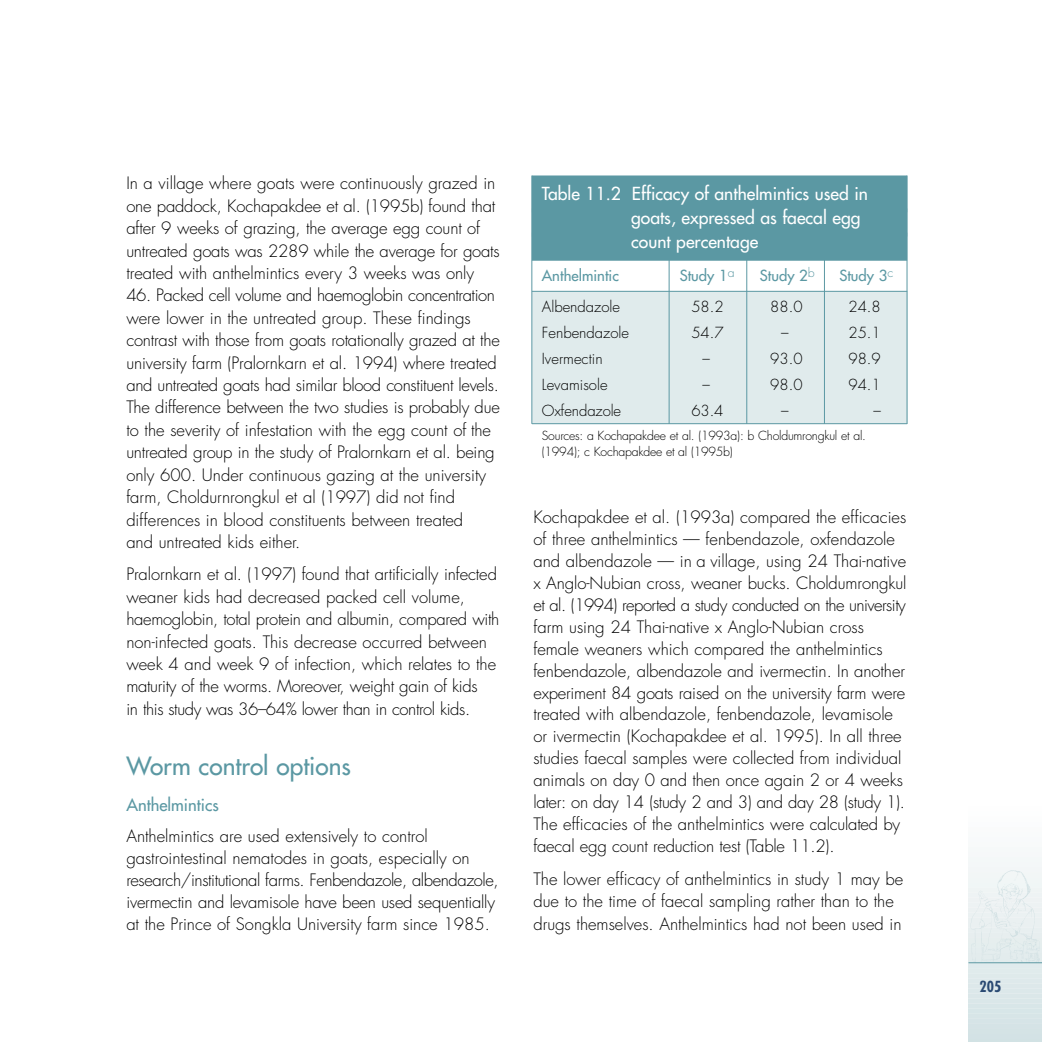
<style>
.page{position:relative;width:1042px;height:1042px;background:#fff}
.page>*{position:absolute;margin:0;border:0;box-sizing:border-box;transform-origin:0 0}
.t1{font:24.5px "Futura";color:#5b98a3}
.t2{font:17.5px/24.2px "Futura";color:#fff}
.t3{font:300 16.62px/22.4px "Futura";color:#000}
.t4{font:16.62px "Futura";color:#5b98a3}
.t5{font:300 14.88px "Futura";color:#000}
.t6{font:14.88px "Futura";color:#5b98a3}
.t7{font:700 condensed 14.88px "Futura";color:#2a4a73}
.t8{font:300 12.25px/15.8px "Futura";letter-spacing:-.02em;color:#000}
</style>
<div class="page">
<hr style="left:968px;top:1041px;width:73px;height:1px;background:#d1e0e3">
<hr style="left:968px;top:1039px;width:73px;height:2px;background:#d2e2e4">
<hr style="left:968px;top:1034px;width:73px;height:3px;background:#d3e2e5">
<hr style="left:968px;top:1029px;width:73px;height:3px;background:#d4e3e5">
<hr style="left:968px;top:1024px;width:73px;height:3px;background:#d5e3e6">
<hr style="left:968px;top:1019px;width:73px;height:3px;background:#d6e4e7">
<hr style="left:968px;top:1014px;width:73px;height:3px;background:#d7e5e7">
<hr style="left:968px;top:1009px;width:73px;height:3px;background:#d7e6e8">
<hr style="left:968px;top:1004px;width:73px;height:3px;background:#d8e6e8">
<hr style="left:968px;top:999px;width:73px;height:3px;background:#dae7e9">
<hr style="left:968px;top:994px;width:73px;height:3px;background:#dbe7e9">
<hr style="left:968px;top:989px;width:73px;height:3px;background:#dce8ea">
<hr style="left:968px;top:984px;width:73px;height:3px;background:#dde8ea">
<hr style="left:968px;top:979px;width:73px;height:3px;background:#dee9eb">
<hr style="left:968px;top:974px;width:73px;height:3px;background:#dfeaeb">
<hr style="left:968px;top:968px;width:73px;height:4px;background:#e0ebec">
<svg style="left:968px;top:963px;width:73px;height:4px"></svg>
<hr style="left:968px;top:958px;width:73px;height:3px;background:#e2eced">
<hr style="left:968px;top:953px;width:73px;height:3px;background:#e3eced">
<hr style="left:968px;top:948px;width:73px;height:3px;background:#e4edee">
<hr style="left:968px;top:943px;width:73px;height:3px;background:#e5eeee">
<hr style="left:968px;top:938px;width:73px;height:3px;background:#e6eeee">
<hr style="left:968px;top:933px;width:73px;height:3px;background:#e7eeef">
<hr style="left:968px;top:928px;width:73px;height:3px;background:#e8eff0">
<hr style="left:968px;top:923px;width:73px;height:3px;background:#eaf0f1">
<hr style="left:968px;top:918px;width:73px;height:3px;background:#eaf0f1">
<hr style="left:968px;top:913px;width:73px;height:3px;background:#ebf1f2">
<hr style="left:968px;top:908px;width:73px;height:3px;background:#ecf1f2">
<hr style="left:968px;top:903px;width:73px;height:3px;background:#edf2f3">
<hr style="left:968px;top:898px;width:73px;height:3px;background:#eef2f3">
<hr style="left:968px;top:893px;width:73px;height:3px;background:#eef3f4">
<hr style="left:968px;top:888px;width:73px;height:3px;background:#eff4f4">
<hr style="left:968px;top:883px;width:73px;height:3px;background:#f0f6f6">
<hr style="left:968px;top:878px;width:73px;height:3px;background:#f1f6f6">
<hr style="left:968px;top:872px;width:73px;height:4px;background:#f2f6f6">
<hr style="left:968px;top:867px;width:73px;height:4px;background:#f3f6f7">
<hr style="left:968px;top:862px;width:73px;height:3px;background:#f4f7f8">
<hr style="left:968px;top:857px;width:73px;height:3px;background:#f4f8f8">
<hr style="left:968px;top:852px;width:73px;height:3px;background:#f6f8f9">
<hr style="left:968px;top:847px;width:73px;height:3px;background:#f6f9f9">
<hr style="left:968px;top:842px;width:73px;height:3px;background:#f8fafa">
<hr style="left:968px;top:837px;width:73px;height:3px;background:#f8fafb">
<hr style="left:968px;top:832px;width:73px;height:3px;background:#f9fbfb">
<hr style="left:968px;top:827px;width:73px;height:3px;background:#fafbfb">
<hr style="left:968px;top:822px;width:73px;height:3px;background:#fbfcfd">
<img style="left:968px;top:861px;width:71px;height:101px">
<hr style="left:968px;top:962px;width:73px;height:1px;background:#5b98a3">
<div style="left:532px;top:291px;width:375px;height:132px;background:#e0ebec"></div>
<hr style="left:668px;top:253px;width:1px;height:171px;background:#5b98a3">
<hr style="left:746px;top:253px;width:1px;height:171px;background:#5b98a3">
<hr style="left:824px;top:251px;width:1px;height:173px;background:#5b98a3">
<hr style="left:906px;top:175px;width:1px;height:249px;background:#5b98a3">
<hr style="left:531px;top:175px;width:1px;height:249px;background:#5b98a3">
<div style="left:532px;top:175px;width:375px;height:37px;background:#5b98a3"></div>
<div style="left:532px;top:208px;width:375px;height:28px;background:#5b98a3"></div>
<div style="left:532px;top:233px;width:375px;height:28px;background:#5b98a3"></div>
<hr style="left:532px;top:291px;width:375px;height:1px;background:#5b98a3">
<hr style="left:532px;top:423px;width:375px;height:1px;background:#5b98a3">
<p class="t3" style="left:126px;top:173px;width:375px">In a village where goats were continuously grazed in one paddock, Kochapakdee et al. (1995b) found that after 9 weeks of grazing, the average egg count of untreated goats was 2289 while the average for goats treated with anthelmintics every 3 weeks was only</p>
<p class="t3" style="left:126px;top:285px;width:375px">46. Packed cell volume and haemoglobin concentration were lower in the untreated group. These findings contrast with those from goats rotationally grazed at the university farm (Pralornkarn et al. 1994) where treated and untreated goats had similar blood constituent levels.<br>The difference between the two studies is probably due to the severity of infestation with the egg count of the untreated group in the study of Pralornkarn et al. being only 600. Under continuous gazing at the university farm, Choldurnrongkul et al (1997) did not find differences in blood constituents between treated<br>and untreated kids either.</p>
<p class="t3" style="left:126px;top:564px;width:374px">Pralornkarn et al. (1997) found that artificially infected weaner kids had decreased packed cell volume, haemoglobin, total protein and albumin, compared with non-infected goats. This decrease occurred between week 4 and week 9 of infection, which relates to the maturity of the worms. Moreover, weight gain of kids<br>in this study was 36–64% lower than in control kids.</p>
<h1 class="t1" style="left:126px;top:754px;width:226px">Worm control options</h1>
<p class="t4" style="left:126px;top:796px;width:94px">Anthelmintics</p>
<p class="t3" style="left:126px;top:826px;width:374px;line-height:21.9px">Anthelmintics are used extensively to control gastrointestinal nematodes in goats, especially on research/institutional farms. Fenbendazole, albendazole, ivermectin and levamisole have been used sequentially at the Prince of Songkla University farm since 1985.</p>
<p class="t2" style="left:631px;top:182px;width:238px;text-indent:-89px">Table 11.2 Efficacy of anthelmintics used in goats, expressed as faecal egg count percentage</p>
<p class="t6" style="left:541px;top:268px;width:79px">Anthelmintic</p>
<p class="t6" style="left:679px;top:268px;width:56px">Study 1<sup>a</sup></p>
<p class="t6" style="left:759px;top:268px;width:56px">Study 2<sup>b</sup></p>
<p class="t6" style="left:839px;top:268px;width:55px">Study 3<sup>c</sup></p>
<p class="t5" style="left:541px;top:300px;width:80px">Albendazole</p>
<p class="t5" style="left:691px;top:300px;width:34px">58.2</p>
<p class="t5" style="left:770px;top:300px;width:34px">88.0</p>
<p class="t5" style="left:848px;top:300px;width:34px">24.8</p>
<p class="t5" style="left:541px;top:326px;width:89px">Fenbendazole</p>
<p class="t5" style="left:691px;top:326px;width:34px">54.7</p>
<p class="t5" style="left:781px;top:326px;width:9px">–</p>
<p class="t5" style="left:848px;top:326px;width:34px">25.1</p>
<p class="t5" style="left:541px;top:352px;width:62px">Ivermectin</p>
<p class="t5" style="left:702px;top:352px;width:9px">–</p>
<p class="t5" style="left:770px;top:352px;width:34px">93.0</p>
<p class="t5" style="left:848px;top:352px;width:34px">98.9</p>
<p class="t5" style="left:541px;top:377px;width:67px">Levamisole</p>
<p class="t5" style="left:702px;top:377px;width:9px">–</p>
<p class="t5" style="left:770px;top:377px;width:34px">98.0</p>
<p class="t5" style="left:848px;top:377px;width:34px">94.1</p>
<p class="t5" style="left:541px;top:403px;width:81px">Oxfendazole</p>
<p class="t5" style="left:691px;top:403px;width:33px">63.4</p>
<p class="t5" style="left:781px;top:403px;width:9px">–</p>
<p class="t5" style="left:873px;top:403px;width:9px">–</p>
<p class="t8" style="left:541px;top:429px;width:325px">Sources: a Kochapakdee et al. (1993a): b Choldumrongkul et al. (1994); c Kochapakdee et al (1995b)</p>
<p class="t3" style="left:533px;top:508px;width:374px;line-height:21.9px">Kochapakdee et al. (1993a) compared the efficacies of three anthelmintics — fenbendazole, oxfendazole and albendazole — in a village, using 24 Thai-native x Anglo-Nubian cross, weaner bucks. Choldumrongkul et al. (1994) reported a study conducted on the university farm using 24 Thai-native x Anglo-Nubian cross female weaners which compared the anthelmintics fenbendazole, albendazole and ivermectin. In another experiment 84 goats raised on the university farm were treated with albendazole, fenbendazole, levamisole or ivermectin (Kochapakdee et al. 1995). In all three studies faecal samples were collected from individual animals on day 0 and then once again 2 or 4 weeks later: on day 14 (study 2 and 3) and day 28 (study 1).<br>The efficacies of the anthelmintics were calculated by faecal egg count reduction test (Table 11.2).</p>
<p class="t3" style="left:533px;top:868px;width:371px">The lower efficacy of anthelmintics in study 1 may be due to the time of faecal sampling rather than to the drugs themselves. Anthelmintics had not been used in</p>
<p class="t7" style="left:979px;top:979px;width:23px">205</p>
</div>
